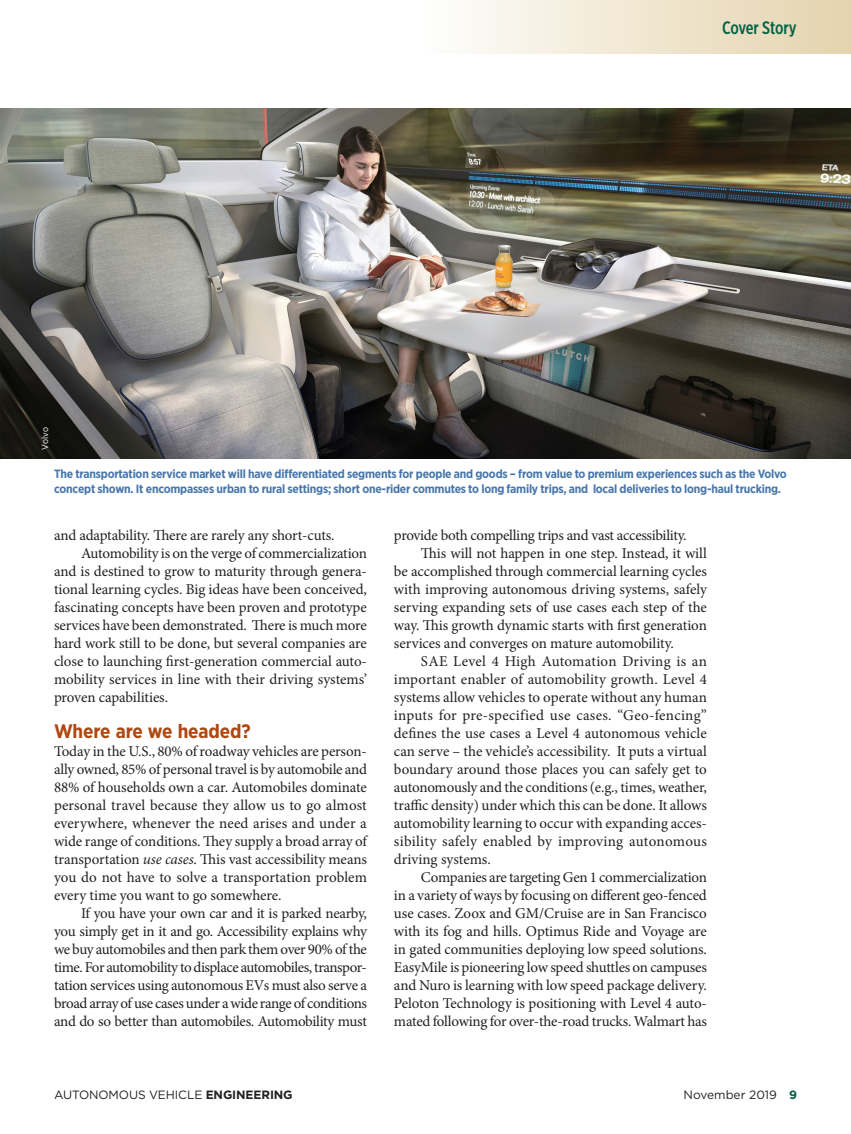
<style>
.page{position:relative;width:851px;height:1134px;background:#fff}
.page>*{position:absolute;margin:0;border:0;box-sizing:border-box;transform-origin:0 0}
.t1{font:700 19.5px "Gotham Narrow";letter-spacing:-.005em;color:#af4811}
.t2{font:500 18px "Gotham X Narrow";letter-spacing:-.01em;color:#006245}
.t3{font:15px/18px "Minion Pro";letter-spacing:-.01em;color:#231f20;text-align:justify}
.t4{font:15px "Minion Pro";letter-spacing:.015em;color:#231f20}
.t5{font:15px "Minion Pro";letter-spacing:.02em;color:#231f20}
.t6{font:700 12px/15px "Gotham Narrow";letter-spacing:-.02em;color:#4776ab}
.t7{font:12px "Gotham";letter-spacing:-.01em;color:#231f20}
.t8{font:9px "Gotham Narrow";letter-spacing:.01em;color:#fff}
.s1{font-style:italic}
.s2{font-weight:700}
.s3{font-weight:700;color:#006245}
</style>
<div class="page">
<img style="left:0;top:108px;width:850px;height:351px">
<div style="left:418px;top:0;width:432px;height:54px;background:linear-gradient(to right,#fefefd,#e4d3ac)"></div>
<p class="t8" style="left:39px;top:450px;width:24px;rotate:-90deg">Volvo</p>
<p class="t2" style="left:722px;top:17px;width:76px">Cover Story</p>
<p class="t6" style="left:54px;top:466px;width:734px">The transportation service market will have differentiated segments for people and goods – from value to premium experiences such as the Volvo concept shown. It encompasses urban to rural settings; short one-rider commutes to long family trips, and local deliveries to long-haul trucking.</p>
<p class="t3" style="left:54px;top:526px;width:282px">and adaptability. There are rarely any short-cuts.</p>
<p class="t3" style="left:81px;top:544px;width:287px">Automobility is on the verge of commercialization</p>
<p class="t3" style="left:54px;top:562px;width:314px">and is destined to grow to maturity through genera-</p>
<p class="t3" style="left:54px;top:580px;width:314px">tional learning cycles. Big ideas have been conceived,</p>
<p class="t3" style="left:54px;top:598px;width:314px">fascinating concepts have been proven and prototype</p>
<p class="t3" style="left:54px;top:616px;width:314px">services have been demonstrated. There is much more</p>
<p class="t3" style="left:54px;top:634px;width:314px">hard work still to be done, but several companies are</p>
<p class="t3" style="left:54px;top:652px;width:314px">close to launching first-generation commercial auto-</p>
<p class="t3" style="left:54px;top:670px;width:314px">mobility services in line with their driving systems’</p>
<p class="t3" style="left:54px;top:688px;width:116px">proven capabilities.</p>
<h1 class="t1" style="left:54px;top:719px;width:198px">Where are we headed?</h1>
<p class="t3" style="left:54px;top:742px;width:314px">Today in the U.S., 80% of roadway vehicles are person&shy;ally owned, 85% of personal travel is by automobile and 88% of households own a car. Automobiles dominate personal travel because they allow us to go almost everywhere, whenever the need arises and under a wide range of conditions. They supply a broad array of transportation <span class="s1">use cases</span>. This vast accessibility means you do not have to solve a transportation problem every time you want to go somewhere.</p>
<p class="t3" style="left:54px;top:904px;width:314px;text-indent:27px">If you have your own car and it is parked nearby, you simply get in it and go. Accessibility explains why we buy automobiles and then park them over 90% of the time. For automobility to displace automobiles, transpor&shy;tation services using autonomous EVs must also serve a broad array of use cases under a wide range of conditions and do so better than automobiles. Automobility must</p>
<p class="t3" style="left:394px;top:526px;width:294px">provide both compelling trips and vast accessibility.</p>
<p class="t3" style="left:421px;top:544px;width:287px">This will not happen in one step. Instead, it will</p>
<p class="t3" style="left:394px;top:562px;width:314px">be accomplished through commercial learning cycles</p>
<p class="t3" style="left:394px;top:580px;width:314px">with improving autonomous driving systems, safely</p>
<p class="t3" style="left:394px;top:598px;width:314px">serving expanding sets of use cases each step of the</p>
<p class="t3" style="left:394px;top:616px;width:314px">way. This growth dynamic starts with first generation</p>
<p class="t3" style="left:394px;top:634px;width:281px">services and converges on mature automobility.</p>
<p class="t4" style="left:421px;top:651px;width:287px">SAE Level 4 High Automation Driving is an</p>
<p class="t3" style="left:394px;top:670px;width:314px">important enabler of automobility growth. Level 4</p>
<p class="t3" style="left:394px;top:688px;width:314px">systems allow vehicles to operate without any human</p>
<p class="t5" style="left:394px;top:705px;width:314px">inputs for pre-specified use cases. “Geo-fencing”</p>
<p class="t3" style="left:394px;top:724px;width:314px">defines the use cases a Level 4 autonomous vehicle</p>
<p class="t3" style="left:394px;top:742px;width:314px">can serve – the vehicle’s accessibility. It puts a virtual</p>
<p class="t3" style="left:394px;top:760px;width:314px">boundary around those places you can safely get to</p>
<p class="t3" style="left:394px;top:778px;width:314px">autonomously and the conditions (e.g., times, weather,</p>
<p class="t3" style="left:394px;top:796px;width:314px">traffic density) under which this can be done. It allows</p>
<p class="t3" style="left:394px;top:814px;width:314px">automobility learning to occur with expanding acces-</p>
<p class="t4" style="left:394px;top:831px;width:314px">sibility safely enabled by improving autonomous</p>
<p class="t3" style="left:394px;top:850px;width:98px">driving systems.</p>
<p class="t3" style="left:421px;top:868px;width:287px">Companies are targeting Gen 1 commercialization</p>
<p class="t3" style="left:394px;top:886px;width:314px">in a variety of ways by focusing on different geo-fenced</p>
<p class="t3" style="left:394px;top:904px;width:314px">use cases. Zoox and GM/Cruise are in San Francisco</p>
<p class="t3" style="left:394px;top:922px;width:314px">with its fog and hills. Optimus Ride and Voyage are</p>
<p class="t3" style="left:394px;top:940px;width:314px">in gated communities deploying low speed solutions.</p>
<p class="t3" style="left:394px;top:958px;width:314px">EasyMile is pioneering low speed shuttles on campuses</p>
<p class="t3" style="left:394px;top:976px;width:314px">and Nuro is learning with low speed package delivery.</p>
<p class="t3" style="left:394px;top:994px;width:314px">Peloton Technology is positioning with Level 4 auto-</p>
<p class="t3" style="left:394px;top:1012px;width:314px">mated following for over-the-road trucks. Walmart has</p>
<p class="t7" style="left:54px;top:1087px;width:240px">AUTONOMOUS VEHICLE <span class="s2">ENGINEERING</span></p>
<p class="t7" style="left:683px;top:1087px;width:115px">November 2019 <span class="s3">9</span></p>
</div>
